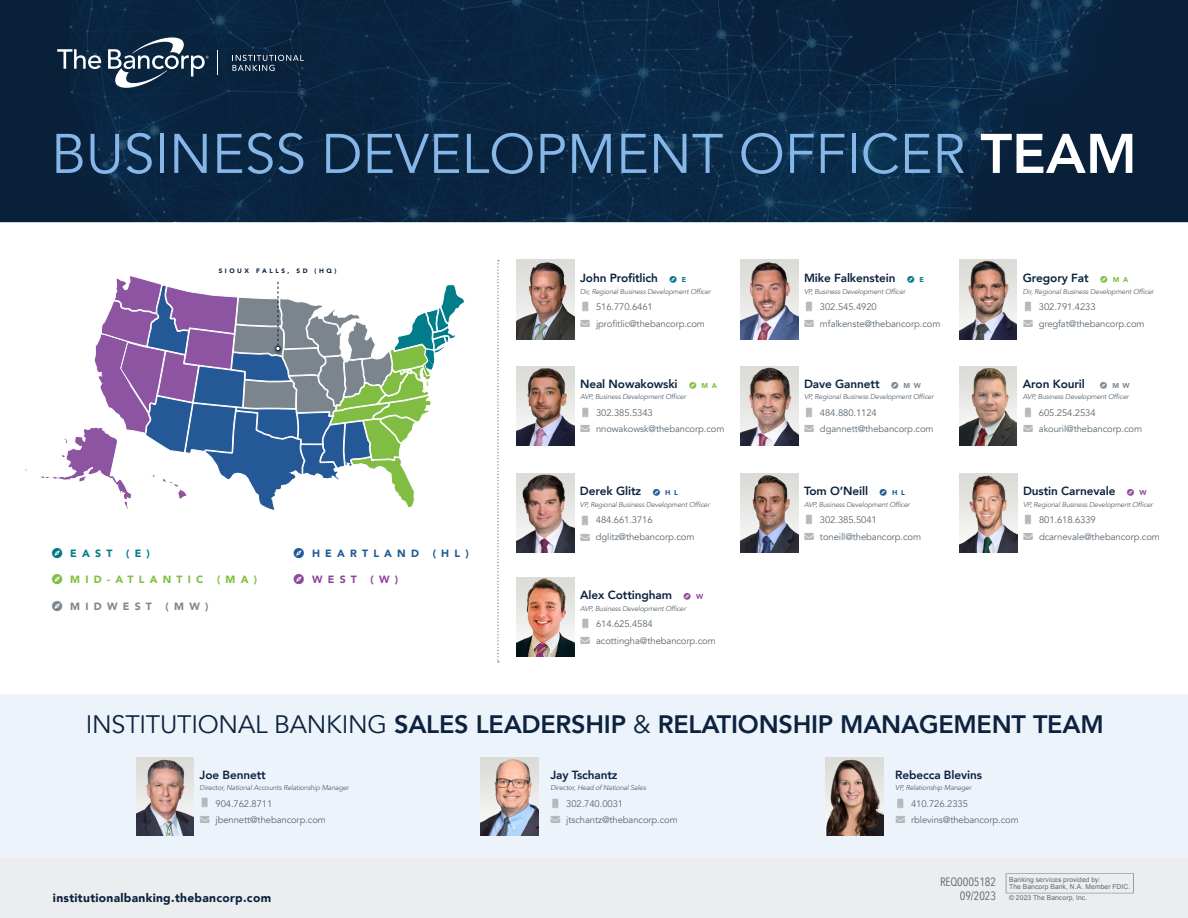
<style>
.page{position:relative;width:1188px;height:918px;background:#fff}
.page>*{position:absolute;margin:0;border:0;box-sizing:border-box;transform-origin:0 0}
.t1{font:55.2px "Avenir";color:#86b7e8}
.t2{font:800 25.2px "Avenir";letter-spacing:-.01em;color:#0c223f}
.t3{font:900 12px "Avenir";letter-spacing:.025em;color:#0c223f}
.t4{font:12px "Avenir Next Condensed";letter-spacing:-.01em;color:#596670}
.t5{font:800 11.85px "Avenir";letter-spacing:-.01em;color:#0c223f}
.t6{font:900 10.5px "Avenir";letter-spacing:.5em;color:#7fbf41}
.t7{font:900 10.5px "Avenir";letter-spacing:.5em;color:#205998}
.t8{font:900 10.5px "Avenir";letter-spacing:.5em;color:#7e878e}
.t9{font:900 10.5px "Avenir";color:#007a8a}
.t10{font:900 10.5px "Avenir";color:#8d489a}
.t11{font:9.45px/16.6px "Avenir";letter-spacing:-.01em;color:#596670}
.t12{font:italic 7.05px "Avenir";letter-spacing:-.025em;color:#596670}
.t13{font:900 7.05px "Avenir";color:#205998}
.t14{font:900 7.05px "Avenir";color:#7fbf41}
.t15{font:900 7.05px "Avenir";color:#7e878e}
.t16{font:900 7.05px "Avenir";color:#007a8a}
.t17{font:900 7.05px "Avenir";color:#8d489a}
.t18{font:6.75px/7.6px "Arial";letter-spacing:.015em;color:#5b6770}
.t19{font:900 6.45px "Avenir";letter-spacing:.4em;color:#0c223f}
.s1{font-weight:800;color:#fff}
.s2{font-weight:400}
.s3{font-family:"Avenir Next Condensed";font-size:12px;color:#596670}
</style>
<div class="page">
<img style="left:0;top:0;width:1188px;height:222px">
<div style="left:0;top:857px;width:1188px;height:61px;background:#ebedee"></div>
<div style="left:0;top:694px;width:1188px;height:163px;background:#ecf3fb"></div>
<img style="left:481px;top:757px;width:58px;height:79px">
<img style="left:826px;top:757px;width:57px;height:79px">
<img style="left:136px;top:757px;width:58px;height:79px">
<svg style="left:1006px;top:873px;width:128px;height:20px"></svg>
<svg style="left:233px;top:55px;width:71px;height:16px"></svg>
<svg style="left:217px;top:50px;width:1px;height:24px"></svg>
<svg style="left:57px;top:49px;width:44px;height:20px"></svg>
<svg style="left:108px;top:37px;width:100px;height:51px"></svg>
<svg style="left:497px;top:260px;width:2px;height:403px"></svg>
<img style="left:516px;top:474px;width:58px;height:79px">
<img style="left:516px;top:260px;width:58px;height:79px">
<img style="left:516px;top:366px;width:58px;height:79px">
<img style="left:959px;top:260px;width:58px;height:79px">
<img style="left:740px;top:260px;width:58px;height:79px">
<img style="left:740px;top:366px;width:58px;height:79px">
<img style="left:959px;top:366px;width:58px;height:79px">
<img style="left:740px;top:474px;width:58px;height:79px">
<img style="left:516px;top:578px;width:58px;height:79px">
<img style="left:959px;top:474px;width:58px;height:79px">
<svg style="left:41px;top:276px;width:424px;height:235px"></svg>
<h1 class="t1" style="left:51px;top:121px;width:1087px">BUSINESS DEVELOPMENT OFFICER <span class="s1">TEAM</span></h1>
<p class="t19" style="left:219px;top:265px;width:119px">SIOUX FALLS, SD (HQ)</p>
<p class="t9" style="left:70px;top:544px;width:44px">EAST</p>
<p class="t9" style="left:126px;top:544px;width:25px">(E)</p>
<p class="t6" style="left:70px;top:571px;width:135px">MID-ATLANTIC</p>
<p class="t6" style="left:217px;top:571px;width:42px">(MA)</p>
<p class="t8" style="left:70px;top:597px;width:83px">MIDWEST</p>
<p class="t8" style="left:166px;top:597px;width:44px">(MW)</p>
<p class="t7" style="left:312px;top:544px;width:109px">HEARTLAND</p>
<p class="t7" style="left:433px;top:544px;width:37px">(HL)</p>
<p class="t10" style="left:312px;top:571px;width:46px">WEST</p>
<p class="t10" style="left:371px;top:571px;width:29px">(W)</p>
<p class="t5" style="left:580px;top:269px;width:79px">John Profitlich</p>
<p class="t16" style="left:682px;top:274px;width:6px">E</p>
<p class="t12" style="left:580px;top:287px;width:132px">Dir, Regional Business Development Officer</p>
<p class="t11" style="left:596px;top:299px;width:110px">516.770.6461 jprofitlic@thebancorp.com</p>
<p class="t5" style="left:580px;top:374px;width:99px">Neal Nowakowski</p>
<p class="t14" style="left:702px;top:379px;width:17px">M A</p>
<p class="t12" style="left:580px;top:392px;width:107px">AVP, Business Development Officer</p>
<p class="t11" style="left:596px;top:404px;width:130px">302.385.5343 nnowakowsk@thebancorp.com</p>
<p class="t5" style="left:580px;top:482px;width:63px">Derek Glitz</p>
<p class="t13" style="left:665px;top:487px;width:14px">H L</p>
<p class="t12" style="left:580px;top:500px;width:131px">VP, Regional Business Development Officer</p>
<p class="t11" style="left:596px;top:512px;width:100px">484.661.3716 dglitz@thebancorp.com</p>
<p class="t5" style="left:580px;top:586px;width:93px">Alex Cottingham</p>
<p class="t17" style="left:696px;top:591px;width:9px">W</p>
<p class="t12" style="left:580px;top:604px;width:107px">AVP, Business Development Officer</p>
<p class="t11" style="left:596px;top:616px;width:121px">614.625.4584 acottingha@thebancorp.com</p>
<p class="t5" style="left:804px;top:269px;width:93px">Mike Falkenstein</p>
<p class="t16" style="left:920px;top:274px;width:6px">E</p>
<p class="t12" style="left:804px;top:287px;width:103px">VP, Business Development Officer</p>
<p class="t11" style="left:820px;top:299px;width:122px">302.545.4920 mfalkenste@thebancorp.com</p>
<p class="t5" style="left:804px;top:374px;width:77px">Dave Gannett</p>
<p class="t15" style="left:904px;top:379px;width:19px">M W</p>
<p class="t12" style="left:804px;top:392px;width:131px">VP, Regional Business Development Officer</p>
<p class="t11" style="left:820px;top:404px;width:115px">484.880.1124 dgannett@thebancorp.com</p>
<p class="t5" style="left:804px;top:482px;width:66px">Tom O’Neill</p>
<p class="t13" style="left:892px;top:487px;width:14px">H L</p>
<p class="t12" style="left:804px;top:500px;width:107px">AVP, Business Development Officer</p>
<p class="t11" style="left:820px;top:512px;width:103px">302.385.5041 toneill@thebancorp.com</p>
<p class="t5" style="left:1023px;top:269px;width:67px">Gregory Fat</p>
<p class="t14" style="left:1113px;top:274px;width:17px">M A</p>
<p class="t12" style="left:1023px;top:287px;width:132px">Dir, Regional Business Development Officer</p>
<p class="t11" style="left:1039px;top:299px;width:107px">302.791.4233 gregfat@thebancorp.com</p>
<p class="t5" style="left:1023px;top:374px;width:64px">Aron Kouril</p>
<p class="t15" style="left:1112px;top:379px;width:19px">M W</p>
<p class="t12" style="left:1023px;top:392px;width:107px">AVP, Business Development Officer</p>
<p class="t11" style="left:1039px;top:404px;width:105px">605.254.2534 akouril@thebancorp.com</p>
<p class="t5" style="left:1023px;top:482px;width:94px">Dustin Carnevale</p>
<p class="t17" style="left:1139px;top:487px;width:9px">W</p>
<p class="t12" style="left:1023px;top:500px;width:131px">VP, Regional Business Development Officer</p>
<p class="t11" style="left:1039px;top:512px;width:122px">801.618.6339 dcarnevale@thebancorp.com</p>
<h2 class="t2" style="left:86px;top:705px;width:1019px"><span class="s2">INSTITUTIONAL BANKING</span> SALES LEADERSHIP <span class="s2">&amp;</span> RELATIONSHIP MANAGEMENT TEAM</h2>
<p class="t5" style="left:550px;top:765px;width:69px">Jay Tschantz</p>
<p class="t12" style="left:550px;top:783px;width:97px">Director, Head of National Sales</p>
<p class="t11" style="left:566px;top:795px;width:113px">302.740.0031 jtschantz@thebancorp.com</p>
<p class="t5" style="left:895px;top:765px;width:88px">Rebecca Blevins</p>
<p class="t12" style="left:895px;top:783px;width:78px">VP, Relationship Manager</p>
<p class="t11" style="left:911px;top:795px;width:109px">410.726.2335 rblevins@thebancorp.com</p>
<p class="t5" style="left:200px;top:765px;width:68px">Joe Bennett</p>
<p class="t12" style="left:200px;top:783px;width:151px">Director, National Accounts Relationship Manager</p>
<p class="t11" style="left:216px;top:795px;width:112px">904.762.8711 jbennett@thebancorp.com</p>
<p class="t3" style="left:53px;top:888px;width:220px">institutionalbanking.thebancorp.com</p>
<p class="t18" style="left:1009px;top:876px;width:123px">Banking services provided by:<br>The Bancorp Bank, N.A. Member FDIC.</p>
<p class="t4" style="left:940px;top:871px;width:58px">REQ0005182</p>
<p class="t18" style="left:960px;top:894px;width:129px"><span class="s3">09/2023</span> © 2023 The Bancorp, Inc.</p>
</div>
